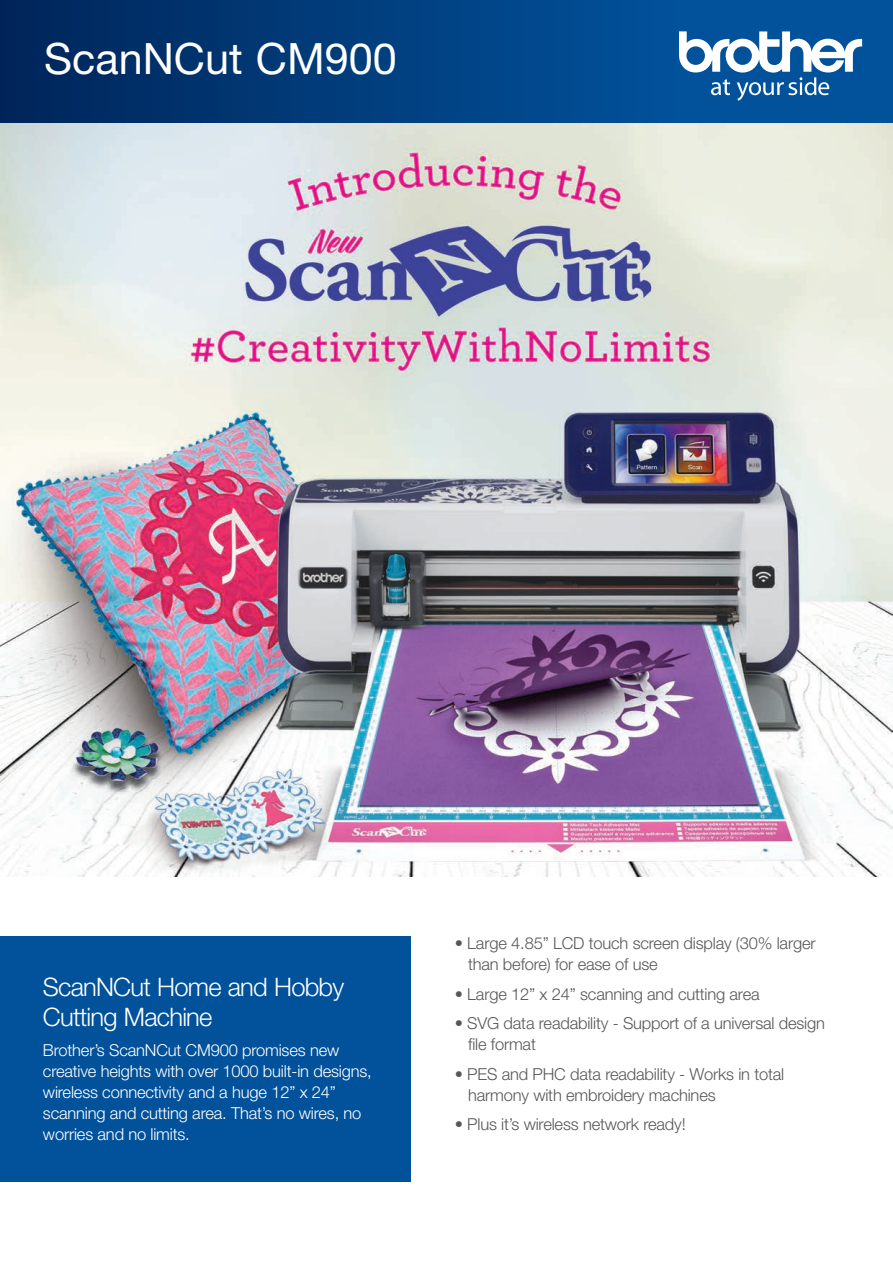
<style>
.page{position:relative;width:893px;height:1263px;background:#fff}
.page>*{position:absolute;margin:0;border:0;box-sizing:border-box;transform-origin:0 0}
.t1{font:43.2px "Helvetica Neue LT Std";color:#fff}
.t2{font:300 25.5px/30px "Helvetica Neue LT Std";letter-spacing:-.03em;color:#fff}
.t3{font:300 16.5px/21px "Helvetica Neue LT Std";letter-spacing:-.01em;color:#57585a}
.t4{font:300 16.5px/21px "Helvetica Neue LT Std";letter-spacing:-.01em;color:#fff}
</style>
<div class="page">
<div style="left:0;top:936px;width:410px;height:246px;background:#01519b"></div>
<div style="left:0;top:0;width:686px;height:123px;background:linear-gradient(to right,#00265a,#01529c)"></div>
<div style="left:685px;top:0;width:208px;height:123px;background:#01519b"></div>
<svg style="left:679px;top:31px;width:184px;height:73px"></svg>
<div style="left:857px;top:62px;width:10px;height:12px;background:#01529c"></div>
<img style="left:0;top:123px;width:893px;height:753px">
<h1 class="t1" style="left:44px;top:33px;width:354px">ScanNCut CM900</h1>
<h2 class="t2" style="left:43px;top:972px;width:303px">ScanNCut Home and Hobby<br>Cutting Machine</h2>
<p class="t4" style="left:43px;top:1039px;width:330px">Brother’s ScanNCut CM900 promises new creative heights with over 1000 built-in designs, wireless connectivity and a huge 12” x 24” scanning and cutting area. That’s no wires, no worries and no limits.</p>
<p class="t3" style="left:468px;top:933px;width:349px;text-indent:-13px">• Large 4.85” LCD touch screen display (30% larger than before) for ease of use</p>
<p class="t3" style="left:455px;top:983px;width:306px">• Large 12” x 24” scanning and cutting area</p>
<p class="t3" style="left:468px;top:1013px;width:358px;text-indent:-13px">• SVG data readability - Support of a universal design file format</p>
<p class="t3" style="left:468px;top:1063px;width:318px;text-indent:-13px">• PES and PHC data readability - Works in total harmony with embroidery machines</p>
<p class="t3" style="left:455px;top:1114px;width:232px">• Plus it’s wireless network ready!</p>
</div>
